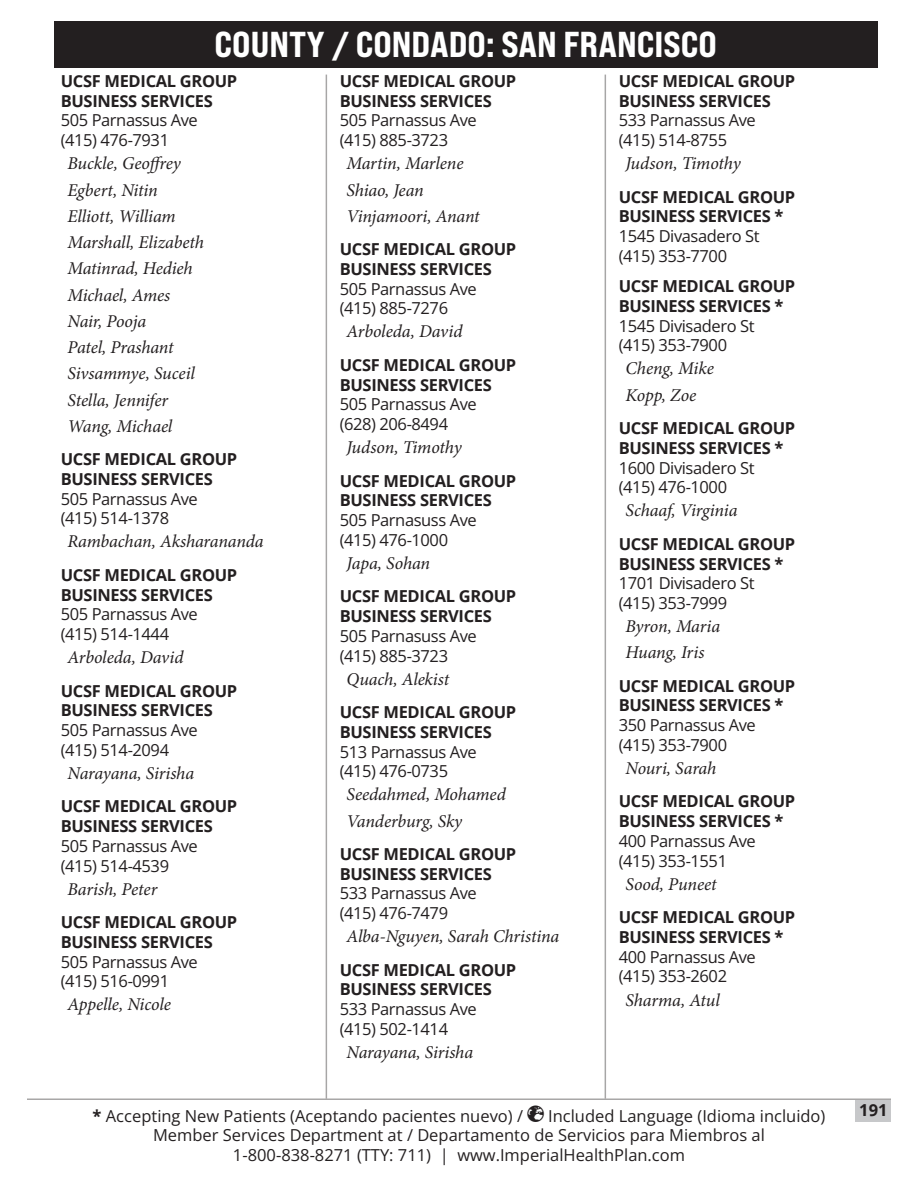
<style>
.page{position:relative;width:918px;height:1188px;background:#fff}
.page>*{position:absolute;margin:0;border:0;box-sizing:border-box;transform-origin:0 0}
.t1{font:36px "Bebas Neue Pro Exp Eb";color:#fff}
.Pro{font:italic 18px "Minion Pro";letter-spacing:-.01em;color:#231f20}
.Group{font:700 16.5px/19.8px "Open Sans";letter-spacing:-.02em;color:#231f20}
.Location{font:16.5px/19.8px "Open Sans";letter-spacing:-.025em;color:#231f20}
.Location-2{font:16.5px "Open Sans";color:#231f20}
.s1{font-weight:700}
</style>
<div class="page">
<div style="left:54px;top:21px;width:824px;height:46px;background:#231f20"></div>
<div style="left:856px;top:1100px;width:35px;height:21px;background:#c7c8ca"></div>
<hr style="left:27px;top:1098px;width:864px;height:2px;background:#231f20">
<hr style="left:326px;top:75px;width:1px;height:1023px;background:#231f20">
<hr style="left:605px;top:75px;width:1px;height:1023px;background:#231f20">
<h1 class="t1" style="left:215px;top:22px;width:504px">COUNTY / CONDADO: SAN FRANCISCO</h1>
<p class="Group" style="left:61px;top:71px;width:178px">UCSF MEDICAL GROUP<br>BUSINESS SERVICES</p>
<p class="Location" style="left:61px;top:110px;width:139px">505 Parnassus Ave (415) 476-7931</p>
<p class="Pro" style="left:68px;top:151px;width:115px">Buckle, Geoffrey</p>
<p class="Pro" style="left:68px;top:177px;width:92px">Egbert, Nitin</p>
<p class="Pro" style="left:68px;top:204px;width:110px">Elliott, William</p>
<p class="Pro" style="left:68px;top:230px;width:138px">Marshall, Elizabeth</p>
<p class="Pro" style="left:68px;top:256px;width:127px">Matinrad, Hedieh</p>
<p class="Pro" style="left:68px;top:282px;width:104px">Michael, Ames</p>
<p class="Pro" style="left:68px;top:309px;width:80px">Nair, Pooja</p>
<p class="Pro" style="left:68px;top:335px;width:108px">Patel, Prashant</p>
<p class="Pro" style="left:68px;top:361px;width:129px">Sivsammye, Suceil</p>
<p class="Pro" style="left:68px;top:387px;width:102px">Stella, Jennifer</p>
<p class="Pro" style="left:68px;top:414px;width:106px">Wang, Michael</p>
<p class="Group" style="left:61px;top:449px;width:178px">UCSF MEDICAL GROUP<br>BUSINESS SERVICES</p>
<p class="Location" style="left:61px;top:488px;width:139px">505 Parnassus Ave (415) 514-1378</p>
<p class="Pro" style="left:68px;top:529px;width:198px">Rambachan, Aksharananda</p>
<p class="Group" style="left:61px;top:564px;width:178px">UCSF MEDICAL GROUP<br>BUSINESS SERVICES</p>
<p class="Location" style="left:61px;top:604px;width:139px">505 Parnassus Ave (415) 514-1444</p>
<p class="Pro" style="left:68px;top:645px;width:118px">Arboleda, David</p>
<p class="Group" style="left:61px;top:680px;width:178px">UCSF MEDICAL GROUP<br>BUSINESS SERVICES</p>
<p class="Location" style="left:61px;top:720px;width:139px">505 Parnassus Ave (415) 514-2094</p>
<p class="Pro" style="left:68px;top:761px;width:128px">Narayana, Sirisha</p>
<p class="Group" style="left:61px;top:796px;width:178px">UCSF MEDICAL GROUP<br>BUSINESS SERVICES</p>
<p class="Location" style="left:61px;top:836px;width:139px">505 Parnassus Ave (415) 514-4539</p>
<p class="Pro" style="left:68px;top:877px;width:91px">Barish, Peter</p>
<p class="Group" style="left:61px;top:912px;width:178px">UCSF MEDICAL GROUP<br>BUSINESS SERVICES</p>
<p class="Location" style="left:61px;top:951px;width:139px">505 Parnassus Ave (415) 516-0991</p>
<p class="Pro" style="left:68px;top:992px;width:105px">Appelle, Nicole</p>
<p class="Group" style="left:340px;top:71px;width:178px">UCSF MEDICAL GROUP<br>BUSINESS SERVICES</p>
<p class="Location" style="left:340px;top:110px;width:139px">505 Parnassus Ave (415) 885-3723</p>
<p class="Pro" style="left:346px;top:151px;width:119px">Martin, Marlene</p>
<p class="Pro" style="left:346px;top:177px;width:79px">Shiao, Jean</p>
<p class="Pro" style="left:346px;top:204px;width:135px">Vinjamoori, Anant</p>
<p class="Group" style="left:340px;top:239px;width:178px">UCSF MEDICAL GROUP<br>BUSINESS SERVICES</p>
<p class="Location" style="left:340px;top:278px;width:139px">505 Parnassus Ave (415) 885-7276</p>
<p class="Pro" style="left:346px;top:319px;width:118px">Arboleda, David</p>
<p class="Group" style="left:340px;top:354px;width:178px">UCSF MEDICAL GROUP<br>BUSINESS SERVICES</p>
<p class="Location" style="left:340px;top:394px;width:139px">505 Parnassus Ave (628) 206-8494</p>
<p class="Pro" style="left:346px;top:435px;width:117px">Judson, Timothy</p>
<p class="Group" style="left:340px;top:470px;width:178px">UCSF MEDICAL GROUP<br>BUSINESS SERVICES</p>
<p class="Location" style="left:340px;top:510px;width:139px">505 Parnasuss Ave (415) 476-1000</p>
<p class="Pro" style="left:346px;top:551px;width:85px">Japa, Sohan</p>
<p class="Group" style="left:340px;top:586px;width:178px">UCSF MEDICAL GROUP<br>BUSINESS SERVICES</p>
<p class="Location" style="left:340px;top:626px;width:139px">505 Parnasuss Ave (415) 885-3723</p>
<p class="Pro" style="left:346px;top:667px;width:104px">Quach, Alekist</p>
<p class="Group" style="left:340px;top:702px;width:178px">UCSF MEDICAL GROUP<br>BUSINESS SERVICES</p>
<p class="Location" style="left:340px;top:741px;width:139px">513 Parnassus Ave (415) 476-0735</p>
<p class="Pro" style="left:346px;top:782px;width:161px">Seedahmed, Mohamed</p>
<p class="Pro" style="left:346px;top:809px;width:117px">Vanderburg, Sky</p>
<p class="Group" style="left:340px;top:844px;width:178px">UCSF MEDICAL GROUP<br>BUSINESS SERVICES</p>
<p class="Location" style="left:340px;top:883px;width:139px">533 Parnassus Ave (415) 476-7479</p>
<p class="Pro" style="left:346px;top:924px;width:214px">Alba-Nguyen, Sarah Christina</p>
<p class="Group" style="left:340px;top:959px;width:178px">UCSF MEDICAL GROUP<br>BUSINESS SERVICES</p>
<p class="Location" style="left:340px;top:999px;width:139px">533 Parnassus Ave (415) 502-1414</p>
<p class="Pro" style="left:346px;top:1040px;width:128px">Narayana, Sirisha</p>
<p class="Group" style="left:619px;top:71px;width:178px">UCSF MEDICAL GROUP<br>BUSINESS SERVICES</p>
<p class="Location" style="left:619px;top:110px;width:139px">533 Parnassus Ave (415) 514-8755</p>
<p class="Pro" style="left:626px;top:151px;width:117px">Judson, Timothy</p>
<p class="Group" style="left:619px;top:186px;width:178px">UCSF MEDICAL GROUP<br>BUSINESS SERVICES *</p>
<p class="Location" style="left:619px;top:226px;width:142px">1545 Divasadero St (415) 353-7700</p>
<p class="Group" style="left:619px;top:276px;width:178px">UCSF MEDICAL GROUP<br>BUSINESS SERVICES *</p>
<p class="Location" style="left:619px;top:315px;width:137px">1545 Divisadero St (415) 353-7900</p>
<p class="Pro" style="left:626px;top:356px;width:90px">Cheng, Mike</p>
<p class="Pro" style="left:626px;top:383px;width:72px">Kopp, Zoe</p>
<p class="Group" style="left:619px;top:418px;width:178px">UCSF MEDICAL GROUP<br>BUSINESS SERVICES *</p>
<p class="Location" style="left:619px;top:457px;width:137px">1600 Divisadero St (415) 476-1000</p>
<p class="Pro" style="left:626px;top:498px;width:114px">Schaaf, Virginia</p>
<p class="Group" style="left:619px;top:533px;width:178px">UCSF MEDICAL GROUP<br>BUSINESS SERVICES *</p>
<p class="Location" style="left:619px;top:573px;width:137px">1701 Divisadero St (415) 353-7999</p>
<p class="Pro" style="left:626px;top:614px;width:96px">Byron, Maria</p>
<p class="Pro" style="left:626px;top:640px;width:80px">Huang, Iris</p>
<p class="Group" style="left:619px;top:675px;width:178px">UCSF MEDICAL GROUP<br>BUSINESS SERVICES *</p>
<p class="Location" style="left:619px;top:715px;width:139px">350 Parnassus Ave (415) 353-7900</p>
<p class="Pro" style="left:626px;top:756px;width:92px">Nouri, Sarah</p>
<p class="Group" style="left:619px;top:791px;width:178px">UCSF MEDICAL GROUP<br>BUSINESS SERVICES *</p>
<p class="Location" style="left:619px;top:831px;width:139px">400 Parnassus Ave (415) 353-1551</p>
<p class="Pro" style="left:626px;top:872px;width:93px">Sood, Puneet</p>
<p class="Group" style="left:619px;top:907px;width:178px">UCSF MEDICAL GROUP<br>BUSINESS SERVICES *</p>
<p class="Location" style="left:619px;top:946px;width:139px">400 Parnassus Ave (415) 353-2602</p>
<p class="Pro" style="left:626px;top:987px;width:96px">Sharma, Atul</p>
<p class="Location-2" style="left:93px;top:1104px;width:432px"><span class="s1">*</span> Accepting New Patients (Aceptando pacientes nuevo) /</p>
<p class="Location-2" style="left:548px;top:1104px;width:279px">Included Language (Idioma incluido)</p>
<p class="Location-2" style="left:153px;top:1124px;width:613px">Member Services Department at / Departamento de Servicios para Miembros al</p>
<p class="Location-2" style="left:233px;top:1143px;width:454px">1-800-838-8271 (TTY: 711) | www.ImperialHealthPlan.com</p>
<p class="Group" style="left:859px;top:1100px;width:30px">191</p>
</div>
